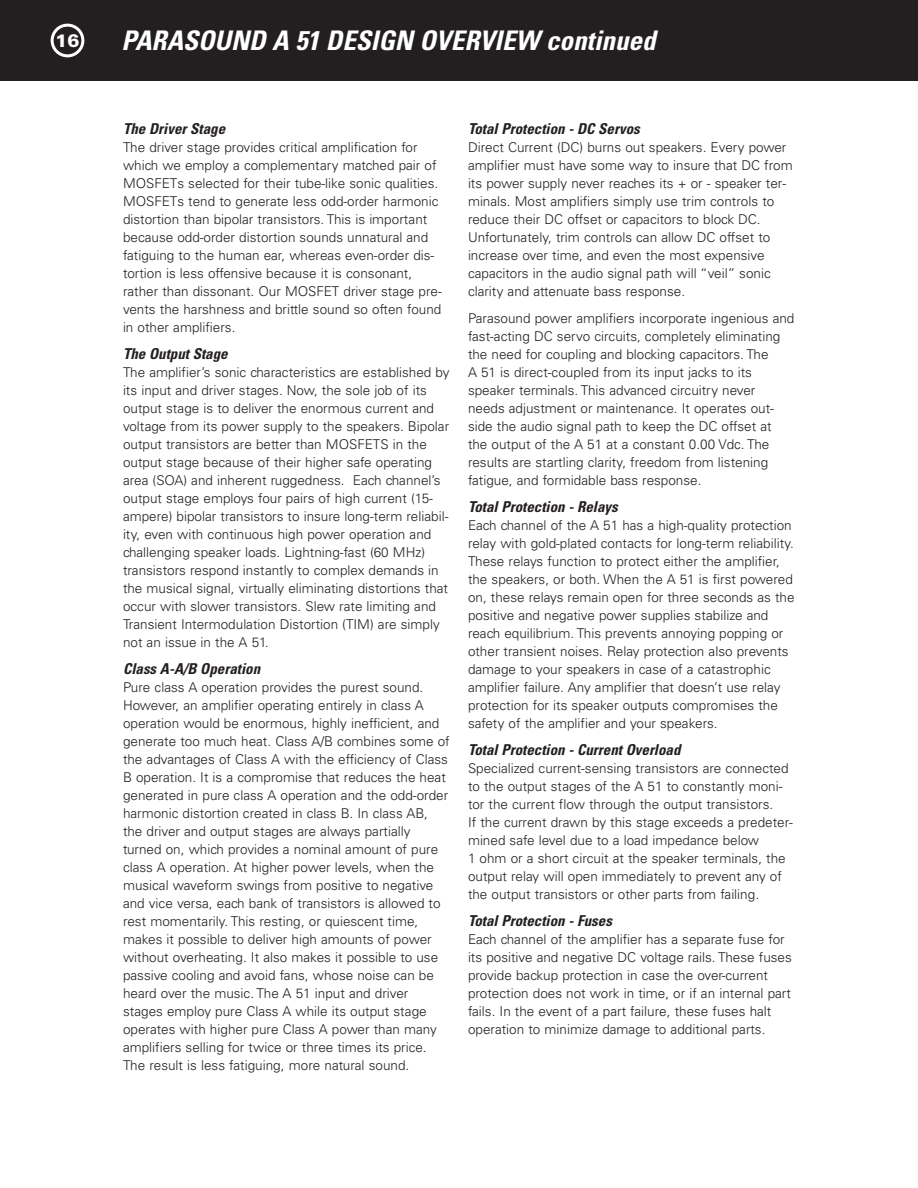
<style>
.page{position:relative;width:918px;height:1188px;background:#fff}
.page>*{position:absolute;margin:0;border:0;box-sizing:border-box;transform-origin:0 0}
.t1{font:italic 700 condensed 27px "Univers";color:#fff}
.t2{font:900 18px "Univers";color:#fff}
.t3{font:italic 700 condensed 15px "Univers";color:#231f20}
.t4{font:300 13.5px/18px "Univers";color:#231f20}
</style>
<div class="page">
<div style="left:0;top:0;width:918px;height:81px;background:#231f20"></div>
<svg style="left:51px;top:24px;width:33px;height:33px"></svg>
<h2 class="t2" style="left:55px;top:34px;width:26px">16</h2>
<h1 class="t1" style="left:122px;top:30px;width:536px">PARASOUND A 51 DESIGN OVERVIEW continued</h1>
<p class="t3" style="left:123px;top:123px;width:104px">The Driver Stage</p>
<p class="t4" style="left:123px;top:139px;width:320px">The driver stage provides critical amplification for which we employ a complementary matched pair of MOSFETs selected for their tube-like sonic qualities.<br>MOSFETs tend to generate less odd-order harmonic distortion than bipolar transistors. This is important because odd-order distortion sounds unnatural and fatiguing to the human ear, whereas even-order dis&shy;tortion is less offensive because it is consonant, rather than dissonant. Our MOSFET driver stage pre&shy;vents the harshness and brittle sound so often found in other amplifiers.</p>
<p class="t3" style="left:123px;top:348px;width:106px">The Output Stage</p>
<p class="t4" style="left:123px;top:364px;width:328px">The amplifier’s sonic characteristics are established by its input and driver stages. Now, the sole job of its output stage is to deliver the enormous current and voltage from its power supply to the speakers. Bipolar output transistors are better than MOSFETS in the output stage because of their higher safe operating area (SOA) and inherent ruggedness. Each channel’s output stage employs four pairs of high current (15- ampere) bipolar transistors to insure long-term reliabil&shy;ity, even with continuous high power operation and challenging speaker loads. Lightning-fast (60 MHz) transistors respond instantly to complex demands in the musical signal, virtually eliminating distortions that occur with slower transistors. Slew rate limiting and Transient Intermodulation Distortion (TIM) are simply not an issue in the A 51.</p>
<p class="t3" style="left:123px;top:663px;width:139px">Class A-A/B Operation</p>
<p class="t4" style="left:123px;top:679px;width:328px">Pure class A operation provides the purest sound.<br>However, an amplifier operating entirely in class A operation would be enormous, highly inefficient, and generate too much heat. Class A/B combines some of the advantages of Class A with the efficiency of Class B operation. It is a compromise that reduces the heat generated in pure class A operation and the odd-order harmonic distortion created in class B. In class AB, the driver and output stages are always partially turned on, which provides a nominal amount of pure class A operation. At higher power levels, when the musical waveform swings from positive to negative and vice versa, each bank of transistors is allowed to rest momentarily. This resting, or quiescent time, makes it possible to deliver high amounts of power without overheating. It also makes it possible to use passive cooling and avoid fans, whose noise can be heard over the music. The A 51 input and driver stages employ pure Class A while its output stage operates with higher pure Class A power than many amplifiers selling for twice or three times its price.<br>The result is less fatiguing, more natural sound.</p>
<p class="t3" style="left:468px;top:123px;width:173px">Total Protection - DC Servos</p>
<p class="t4" style="left:468px;top:139px;width:326px">Direct Current (DC) burns out speakers. Every power amplifier must have some way to insure that DC from its power supply never reaches its + or - speaker ter&shy;minals. Most amplifiers simply use trim controls to reduce their DC offset or capacitors to block DC.<br>Unfortunately, trim controls can allow DC offset to increase over time, and even the most expensive capacitors in the audio signal path will “veil” sonic clarity and attenuate bass response.</p>
<p class="t4" style="left:468px;top:310px;width:328px">Parasound power amplifiers incorporate ingenious and fast-acting DC servo circuits, completely eliminating the need for coupling and blocking capacitors. The<br>A 51 is direct-coupled from its input jacks to its speaker terminals. This advanced circuitry never needs adjustment or maintenance. It operates out&shy;side the audio signal path to keep the DC offset at the output of the A 51 at a constant 0.00 Vdc. The results are startling clarity, freedom from listening fatigue, and formidable bass response.</p>
<p class="t3" style="left:468px;top:501px;width:151px">Total Protection - Relays</p>
<p class="t4" style="left:468px;top:517px;width:328px">Each channel of the A 51 has a high-quality protection relay with gold-plated contacts for long-term reliability.<br>These relays function to protect either the amplifier, the speakers, or both. When the A 51 is first powered on, these relays remain open for three seconds as the positive and negative power supplies stabilize and reach equilibrium. This prevents annoying popping or other transient noises. Relay protection also prevents damage to your speakers in case of a catastrophic amplifier failure. Any amplifier that doesn’t use relay protection for its speaker outputs compromises the safety of the amplifier and your speakers.</p>
<p class="t3" style="left:468px;top:744px;width:214px">Total Protection - Current Overload</p>
<p class="t4" style="left:468px;top:760px;width:326px">Specialized current-sensing transistors are connected to the output stages of the A 51 to constantly moni&shy;tor the current flow through the output transistors.<br>If the current drawn by this stage exceeds a predeter&shy;mined safe level due to a load impedance below<br>1 ohm or a short circuit at the speaker terminals, the output relay will open immediately to prevent any of the output transistors or other parts from failing.</p>
<p class="t3" style="left:468px;top:915px;width:146px">Total Protection - Fuses</p>
<p class="t4" style="left:468px;top:931px;width:325px">Each channel of the amplifier has a separate fuse for its positive and negative DC voltage rails. These fuses provide backup protection in case the over-current protection does not work in time, or if an internal part fails. In the event of a part failure, these fuses halt operation to minimize damage to additional parts.</p>
</div>
